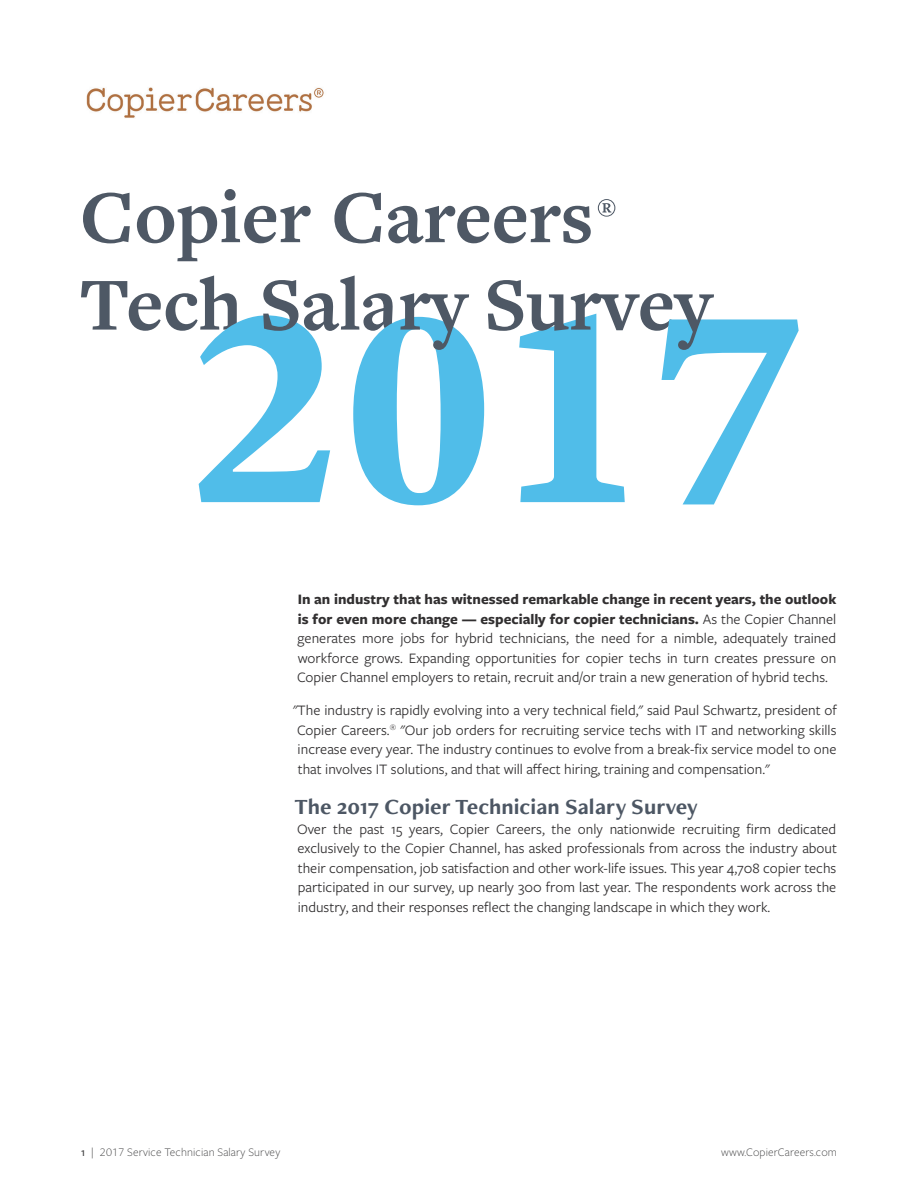
<style>
.page{position:relative;width:918px;height:1188px;background:#fff}
.page>*{position:absolute;margin:0;border:0;box-sizing:border-box;transform-origin:0 0}
.t1{font:700 22.5px "Freight Neo Pro";color:#4d5764}
.t2{font:15px/19.5px "Freight Sans Pro";color:#312f30;text-align:justify}
.t3{font:300 12px "Freight Sans Pro";letter-spacing:.01em;color:#3e3e3f}
.s1{font-weight:700}
.s2{font-weight:500}
</style>
<div class="page">
<svg style="left:83px;top:193px;width:47px;height:50px"></svg>
<svg style="left:137px;top:189px;width:174px;height:72px"></svg>
<svg style="left:334px;top:193px;width:47px;height:50px"></svg>
<svg style="left:388px;top:206px;width:203px;height:37px"></svg>
<svg style="left:598px;top:199px;width:17px;height:18px"></svg>
<svg style="left:81px;top:275px;width:718px;height:230px"></svg>
<img style="left:86px;top:87px;width:238px;height:31px">
<p class="t2" style="left:297px;top:589px;width:541px"><span class="s1">In an industry that has witnessed remarkable change in recent years, the outlook is for even more change — especially for copier technicians.</span> As the Copier Channel generates more jobs for hybrid technicians, the need for a nimble, adequately trained workforce grows. Expanding opportunities for copier techs in turn creates pressure on Copier Channel employers to retain, recruit and/or train a new generation of hybrid techs.</p>
<p class="t2" style="left:293px;top:700px;width:545px">"The industry is rapidly evolving into a very technical field," said Paul Schwartz, president of Copier Careers.<sup>®</sup> "Our job orders for recruiting service techs with IT and networking skills increase every year. The industry continues to evolve from a break-fix service model to one that involves IT solutions, and that will affect hiring, training and compensation."</p>
<h1 class="t1" style="left:294px;top:792px;width:405px">The 2017 Copier Technician Salary Survey</h1>
<p class="t2" style="left:297px;top:818px;width:541px">Over the past 15 years, Copier Careers, the only nationwide recruiting firm dedicated exclusively to the Copier Channel, has asked professionals from across the industry about their compensation, job satisfaction and other work-life issues. This year 4,708 copier techs participated in our survey, up nearly 300 from last year. The respondents work across the industry, and their responses reflect the changing landscape in which they work.</p>
<p class="t3" style="left:81px;top:1144px;width:201px"><span class="s2">1</span> | 2017 Service Technician Salary Survey</p>
<p class="t3" style="left:721px;top:1144px;width:117px">www.CopierCareers.com</p>
</div>
